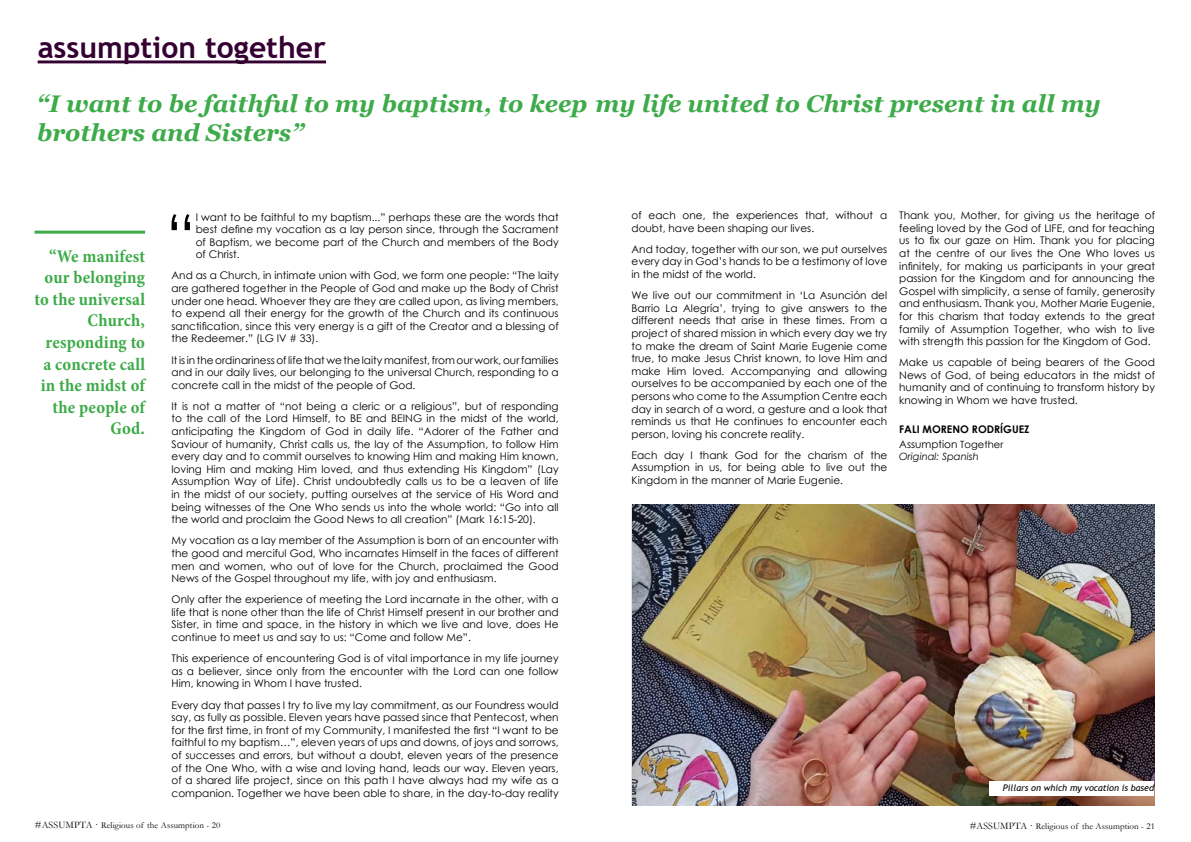
<style>
.page{position:relative;width:1191px;height:842px;background:#fff}
.page>*{position:absolute;margin:0;border:0;box-sizing:border-box;transform-origin:0 0}
.t1{font:60.1px "Century Gothic";color:#000}
.t2{font:700 30px "Trebuchet MS";color:#350132}
.t3{font:italic 700 24px/28.8px "Georgia";color:#3dab49}
.t4{font:700 condensed 18px/21.6px "Minion Pro";letter-spacing:.01em;color:#3dab49;text-align:right}
.t5{font:10.5px/12.6px "Century Gothic";color:#000;text-align:justify}
.t6{font:700 10.5px/14.5px "Century Gothic";color:#000}
.t7{font:italic 10px "Century Gothic";color:#000}
.t8{font:9px "Garamond";letter-spacing:.01em;color:#000}
.t9{font:italic 9px "Trebuchet MS";color:#000}
.s1{font-weight:400}
.s2{font-weight:400;font-size:10px}
.s3{font-size:10px}
</style>
<div class="page">
<hr style="left:38px;top:60px;width:288px;height:3px;background:#350132">
<hr style="left:34px;top:231px;width:111px;height:3px;background:#3dab49">
<img style="left:632px;top:505px;width:522px;height:301px">
<div style="left:989px;top:781px;width:165px;height:14px;background:#fff"></div>
<h2 class="t2" style="left:38px;top:29px;width:290px">assumption together</h2>
<h3 class="t3" style="left:37px;top:89px;width:1065px">“I want to be faithful to my baptism, to keep my life united to Christ present in all my brothers and Sisters”</h3>
<h3 class="t4" style="left:34px;top:245px;width:112px">“We manifest our belonging to the universal<br>Church, responding to a concrete call in the midst of the people of<br>God.</h3>
<h1 class="t1" style="left:166px;top:195px;width:32px">“</h1>
<p class="t5" style="left:196px;top:210px;width:364px">I want to be faithful to my baptism...” perhaps these are the words that best define my vocation as a lay person since, through the Sacrament of Baptism, we become part of the Church and members of the Body of Christ.</p>
<p class="t5" style="left:171px;top:269px;width:388px">And as a Church, in intimate union with God, we form one people: “The laity are gathered together in the People of God and make up the Body of Christ under one head. Whoever they are they are called upon, as living members, to expend all their energy for the growth of the Church and its continuous sanctification, since this very energy is a gift of the Creator and a blessing of the Redeemer.” (LG IV # 33).</p>
<p class="t5" style="left:171px;top:353px;width:388px">It is in the ordinariness of life that we the laity manifest, from our work, our families and in our daily lives, our belonging to the universal Church, responding to a concrete call in the midst of the people of God.</p>
<p class="t5" style="left:171px;top:400px;width:388px">It is not a matter of “not being a cleric or a religious”, but of responding to the call of the Lord Himself, to BE and BEING in the midst of the world, anticipating the Kingdom of God in daily life. “Adorer of the Father and Saviour of humanity, Christ calls us, the lay of the Assumption, to follow Him every day and to commit ourselves to knowing Him and making Him known, loving Him and making Him loved, and thus extending His Kingdom” (Lay Assumption Way of Life). Christ undoubtedly calls us to be a leaven of life in the midst of our society, putting ourselves at the service of His Word and being witnesses of the One Who sends us into the whole world: “Go into all the world and proclaim the Good News to all creation” (Mark 16:15-20).</p>
<p class="t5" style="left:171px;top:534px;width:388px">My vocation as a lay member of the Assumption is born of an encounter with the good and merciful God, Who incarnates Himself in the faces of different men and women, who out of love for the Church, proclaimed the Good News of the Gospel throughout my life, with joy and enthusiasm.</p>
<p class="t5" style="left:171px;top:593px;width:388px">Only after the experience of meeting the Lord incarnate in the other, with a life that is none other than the life of Christ Himself present in our brother and Sister, in time and space, in the history in which we live and love, does He continue to meet us and say to us: “Come and follow Me”.</p>
<p class="t5" style="left:171px;top:652px;width:388px">This experience of encountering God is of vital importance in my life journey as a believer, since only from the encounter with the Lord can one follow Him, knowing in Whom I have trusted.</p>
<p class="t5" style="left:171px;top:698px;width:388px">Every day that passes I try to live my lay commitment, as our Foundress would say, as fully as possible. Eleven years have passed since that Pentecost, when for the first time, in front of my Community, I manifested the first “I want to be faithful to my baptism…”, eleven years of ups and downs, of joys and sorrows, of successes and errors, but without a doubt, eleven years of the presence of the One Who, with a wise and loving hand, leads our way. Eleven years, of a shared life project, since on this path I have always had my wife as a companion. Together we have been able to share, in the day-to-day reality</p>
<p class="t5" style="left:631px;top:209px;width:257px">of each one, the experiences that, without a doubt, have been shaping our lives.</p>
<p class="t5" style="left:631px;top:243px;width:257px">And today, together with our son, we put ourselves every day in God’s hands to be a testimony of love in the midst of the world.</p>
<p class="t5" style="left:631px;top:289px;width:257px">We live out our commitment in ‘La Asunción del Barrio La Alegría’, trying to give answers to the different needs that arise in these times. From a project of shared mission in which every day we try to make the dream of Saint Marie Eugenie come true, to make Jesus Christ known, to love Him and make Him loved. Accompanying and allowing ourselves to be accompanied by each one of the persons who come to the Assumption Centre each day in search of a word, a gesture and a look that reminds us that He continues to encounter each person, loving his concrete reality.</p>
<p class="t5" style="left:631px;top:449px;width:257px">Each day I thank God for the charism of the Assumption in us, for being able to live out the Kingdom in the manner of Marie Eugenie.</p>
<p class="t5" style="left:899px;top:209px;width:257px">Thank you, Mother, for giving us the heritage of feeling loved by the God of LIFE, and for teaching us to fix our gaze on Him. Thank you for placing at the centre of our lives the One Who loves us infinitely, for making us participants in your great passion for the Kingdom and for announcing the Gospel with simplicity, a sense of family, generosity and enthusiasm. Thank you, Mother Marie Eugenie, for this charism that today extends to the great family of Assumption Together, who wish to live with strength this passion for the Kingdom of God.</p>
<p class="t5" style="left:899px;top:356px;width:257px">Make us capable of being bearers of the Good News of God, of being educators in the midst of humanity and of continuing to transform history by knowing in Whom we have trusted.</p>
<p class="t6" style="left:899px;top:421px;width:132px">FALI MORENO RODRÍGUEZ<br><span class="s1">Assumption</span> <span class="s2">Together</span></p>
<p class="t7" style="left:899px;top:449px;width:81px">Original: Spanish</p>
<p class="t9" style="left:1003px;top:782px;width:153px">Pillars on which my vocation is based</p>
<p class="t8" style="left:35px;top:819px;width:187px"><span class="s3">#ASSUMPTA ·</span> Religious of the Assumption - 20</p>
<p class="t8" style="left:969px;top:820px;width:187px"><span class="s3">#ASSUMPTA ·</span> Religious of the Assumption - 21</p>
</div>
